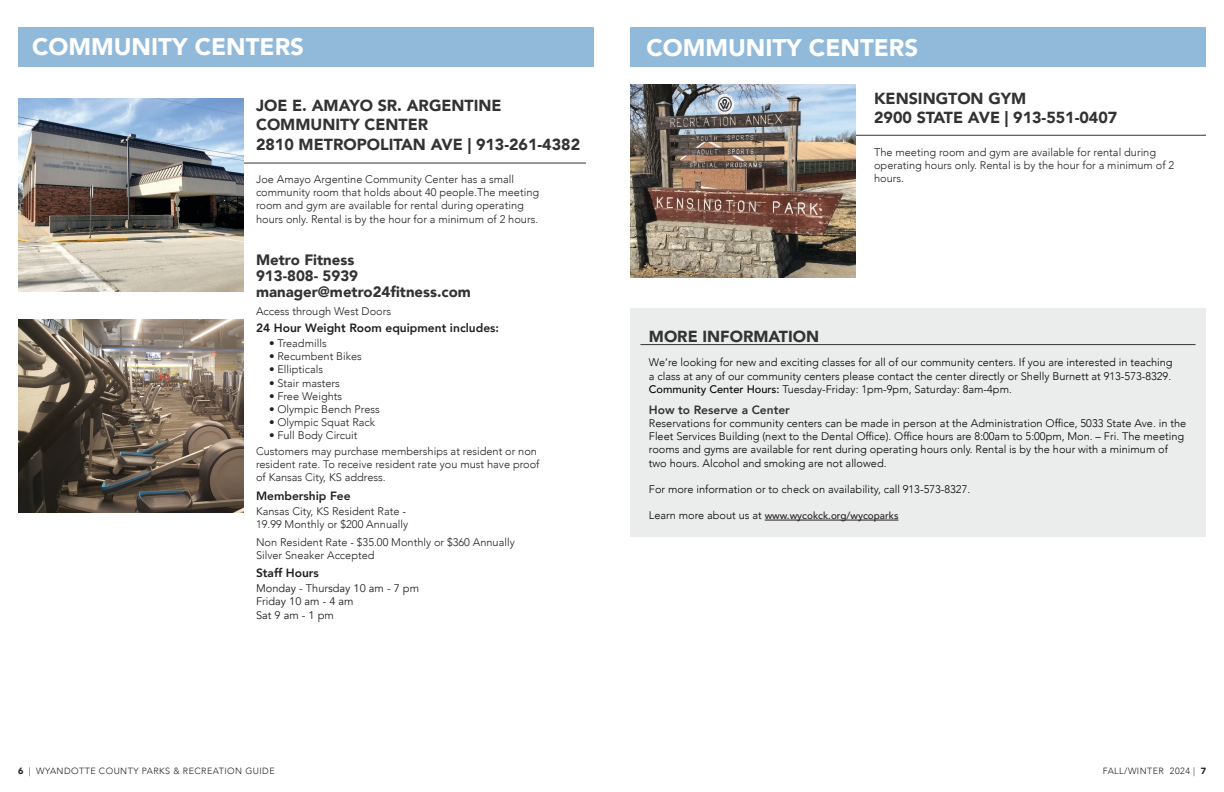
<style>
.page{position:relative;width:1224px;height:792px;background:#fff}
.page>*{position:absolute;margin:0;border:0;box-sizing:border-box;transform-origin:0 0}
.t1{font:900 24px "Avenir";color:#fff}
.t2{font:900 16px/19.2px "Avenir";color:#343333}
.t3{font:900 15px/16px "Avenir";color:#343333}
.t4{font:800 12px "Avenir";color:#231f20}
.t5{font:800 12px "Avenir";color:#343333}
.t6{font:300 11px/13.2px "Avenir";color:#231f20}
.t7{font:300 11px/13.2px "Avenir";color:#020304}
.t8{font:11px "Avenir";color:#231f20}
.t9{font:500 10px "Avenir";color:#231f20}
.t10{font:300 9px "Avenir";letter-spacing:.05em;color:#231f20}
.s1{font-weight:500}
.s2{font-weight:300;font-size:11px;color:#020304}
.s3{font-weight:900}
</style>
<div class="page">
<div style="left:18px;top:27px;width:576px;height:40px;background:#91b9da"></div>
<div style="left:630px;top:27px;width:576px;height:40px;background:#91b9da"></div>
<hr style="left:216px;top:163px;width:370px;height:1px;background:#343333">
<img style="left:18px;top:98px;width:226px;height:194px">
<img style="left:18px;top:319px;width:226px;height:193px">
<div style="left:630px;top:308px;width:576px;height:229px;background:#ebecec"></div>
<hr style="left:847px;top:135px;width:359px;height:1px;background:#343333">
<hr style="left:640px;top:344px;width:556px;height:1px;background:#343333">
<hr style="left:765px;top:520px;width:133px;height:1px;background:#231f20">
<img style="left:630px;top:84px;width:226px;height:194px">
<p class="t1" style="left:32px;top:26px;width:273px">COMMUNITY CENTERS</p>
<p class="t2" style="left:256px;top:95px;width:247px">JOE E. AMAYO SR. ARGENTINE<br>COMMUNITY CENTER</p>
<p class="t2" style="left:256px;top:134px;width:326px">2810 METROPOLITAN AVE | 913-261-4382</p>
<p class="t6" style="left:256px;top:173px;width:285px">Joe Amayo Argentine Community Center has a small community room that holds about 40 people.The meeting room and gym are available for rental during operating hours only. Rental is by the hour for a minimum of 2 hours.</p>
<p class="t3" style="left:256px;top:252px;width:216px">Metro Fitness<br>913-808- 5939 manager@metro24fitness.com</p>
<p class="t6" style="left:256px;top:305px;width:137px">Access through West Doors</p>
<p class="t4" style="left:256px;top:318px;width:245px">24 Hour Weight Room equipment includes:</p>
<p class="t6" style="left:269px;top:337px;width:59px">• Treadmills</p>
<p class="t6" style="left:269px;top:350px;width:94px">• Recumbent Bikes</p>
<p class="t6" style="left:269px;top:363px;width:56px">• Ellipticals</p>
<p class="t6" style="left:269px;top:376px;width:72px">• Stair masters</p>
<p class="t6" style="left:269px;top:389px;width:75px">• Free Weights</p>
<p class="t6" style="left:269px;top:403px;width:112px">• Olympic Bench Press</p>
<p class="t6" style="left:269px;top:416px;width:108px">• Olympic Squat Rack</p>
<p class="t6" style="left:269px;top:429px;width:90px">• Full Body Circuit</p>
<p class="t6" style="left:256px;top:444px;width:285px">Customers may purchase memberships at resident or non resident rate. To receive resident rate you must have proof of Kansas City, KS address.</p>
<p class="t4" style="left:256px;top:486px;width:96px">Membership Fee</p>
<p class="t6" style="left:256px;top:505px;width:154px">Kansas City, KS Resident Rate -<br>19.99 Monthly or $200 Annually</p>
<p class="t6" style="left:256px;top:535px;width:260px">Non Resident Rate - $35.00 Monthly or $360 Annually</p>
<p class="t6" style="left:256px;top:548px;width:120px">Silver Sneaker Accepted</p>
<p class="t4" style="left:256px;top:564px;width:64px">Staff Hours</p>
<p class="t8" style="left:256px;top:582px;width:165px">Monday - Thursday 10 am - 7 pm</p>
<p class="t8" style="left:256px;top:595px;width:99px">Friday 10 am - 4 am</p>
<p class="t8" style="left:256px;top:608px;width:79px">Sat 9 am - 1 pm</p>
<p class="t1" style="left:646px;top:27px;width:273px">COMMUNITY CENTERS</p>
<p class="t2" style="left:874px;top:88px;width:154px">KENSINGTON GYM</p>
<p class="t2" style="left:874px;top:107px;width:245px">2900 STATE AVE | 913-551-0407</p>
<p class="t6" style="left:874px;top:145px;width:302px">The meeting room and gym are available for rental during operating hours only. Rental is by the hour for a minimum of 2 hours.</p>
<p class="t2" style="left:649px;top:326px;width:172px">MORE INFORMATION</p>
<p class="t7" style="left:649px;top:356px;width:525px">We’re looking for new and exciting classes for all of our community centers. If you are interested in teaching a class at any of our community centers please contact the center directly or Shelly Burnett at 913-573-8329.<br><span class="s1">Community Center Hours:</span> Tuesday-Friday: 1pm-9pm, Saturday: 8am-4pm.</p>
<p class="t5" style="left:649px;top:400px;width:143px">How to Reserve a Center</p>
<p class="t7" style="left:649px;top:417px;width:539px">Reservations for community centers can be made in person at the Administration Office, 5033 State Ave. in the Fleet Services Building (next to the Dental Office). Office hours are 8:00am to 5:00pm, Mon. – Fri. The meeting rooms and gyms are available for rent during operating hours only. Rental is by the hour with a minimum of two hours. Alcohol and smoking are not allowed.</p>
<p class="t7" style="left:649px;top:483px;width:323px">For more information or to check on availability, call 913-573-8327.</p>
<p class="t9" style="left:649px;top:507px;width:251px"><span class="s2">Learn more about us at</span> www.wycokck.org/wycoparks</p>
<p class="t10" style="left:18px;top:766px;width:258px"><span class="s3">6</span> | WYANDOTTE COUNTY PARKS &amp; RECREATION GUIDE</p>
<p class="t10" style="left:1103px;top:766px;width:105px">FALL/WINTER 2024 | <span class="s3">7</span></p>
</div>
